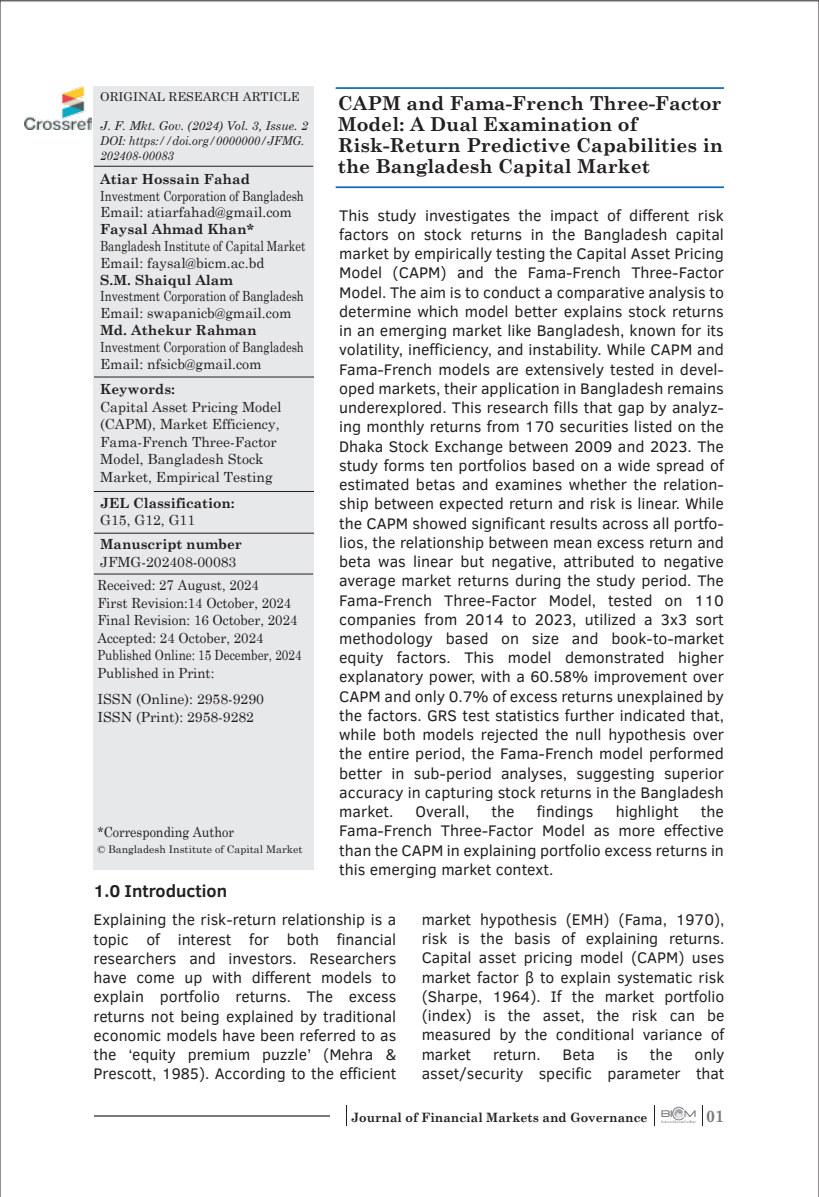
<style>
.page{position:relative;width:819px;height:1197px;background:#fff}
.page>*{position:absolute;margin:0;border:0;box-sizing:border-box;transform-origin:0 0}
.t1{font:700 19.25px/21px "Century Schoolbook";color:#231f20}
.t2{font:700 17.5px "Clear Sans";color:#231f20}
.t3{font:700 16.62px "Century Schoolbook";color:#77797b;scale:.95 1}
.t4{font:15.75px/19.2px "Clear Sans";color:#231f20;text-align:justify}
.t5{font:14px/17.5px "Century Schoolbook";color:#231f20}
.t6{font:14px/16.8px "Century Schoolbook";color:#231f20;scale:.81 1}
.t7{font:14px/17.5px "Century Schoolbook";color:#231f20;scale:.95 1}
.t8{font:700 14px "Century Schoolbook";color:#231f20}
.t9{font:14px/16.8px "Century Schoolbook";color:#231f20;scale:.8 1}
.t10{font:14px "Century Schoolbook";color:#231f20;scale:.9 1}
.t11{font:700 12.95px "Century Schoolbook";letter-spacing:.005em;color:#231f20;scale:.95 1}
.t12{font:italic 12.25px/14.7px "Century Schoolbook";color:#231f20}
.t13{font:12.25px "Century Schoolbook";color:#231f20}
.t14{font:10.5px "Century Schoolbook";color:#231f20}
</style>
<div class="page">
<div style="left:94px;top:86px;width:220px;height:784px;background:#e7e8e9"></div>
<svg style="left:346px;top:1106px;width:1px;height:20px"></svg>
<hr style="left:94px;top:1116px;width:236px;height:1px;background:#77797b">
<svg style="left:654px;top:1106px;width:1px;height:20px"></svg>
<svg style="left:661px;top:1106px;width:35px;height:17px"></svg>
<hr style="left:336px;top:87px;width:388px;height:2px;background:#1369b3">
<hr style="left:336px;top:186px;width:388px;height:2px;background:#1369b3">
<hr style="left:94px;top:574px;width:219px;height:1px;background:#231f20">
<hr style="left:94px;top:166px;width:219px;height:1px;background:#231f20">
<hr style="left:94px;top:377px;width:220px;height:1px;background:#231f20">
<hr style="left:94px;top:533px;width:220px;height:1px;background:#231f20">
<hr style="left:94px;top:491px;width:220px;height:1px;background:#231f20">
<img style="left:24px;top:86px;width:67px;height:44px">
<p class="t13" style="left:100px;top:86px;width:201px">ORIGINAL RESEARCH ARTICLE</p>
<p class="t12" style="left:100px;top:118px;width:209px">J. F. Mkt. Gov. (2024) Vol. 3, Issue. 2<br>DOI: https://doi.org/0000000/JFMG.<br>202408-00083</p>
<p class="t8" style="left:100px;top:168px;width:151px">Atiar Hossain Fahad</p>
<p class="t6" style="left:100px;top:186px;width:253px">Investment Corporation of Bangladesh<br>Email: atiarfahad@gmail.com</p>
<p class="t8" style="left:100px;top:218px;width:155px">Faysal Ahmad Khan*</p>
<p class="t9" style="left:100px;top:236px;width:258px">Bangladesh Institute of Capital Market<br>Email: faysal@bicm.ac.bd</p>
<p class="t8" style="left:100px;top:269px;width:134px">S.M. Shaiqul Alam</p>
<p class="t6" style="left:100px;top:287px;width:253px">Investment Corporation of Bangladesh<br>Email: swapanicb@gmail.com</p>
<p class="t8" style="left:100px;top:319px;width:158px">Md. Athekur Rahman</p>
<p class="t6" style="left:100px;top:337px;width:253px">Investment Corporation of Bangladesh<br>Email: nfsicb@gmail.com</p>
<p class="t8" style="left:100px;top:379px;width:76px">Keywords:</p>
<p class="t5" style="left:100px;top:397px;width:183px">Capital Asset Pricing Model (CAPM), Market Efficiency,<br>Fama-French Three-Factor<br>Model, Bangladesh Stock<br>Market, Empirical Testing</p>
<p class="t8" style="left:100px;top:492px;width:136px">JEL Classification:</p>
<p class="t5" style="left:100px;top:510px;width:96px">G15, G12, G11</p>
<p class="t8" style="left:100px;top:533px;width:143px">Manuscript number</p>
<p class="t5" style="left:100px;top:552px;width:138px">JFMG-202408-00083</p>
<p class="t7" style="left:97px;top:575px;width:216px">Received: 27 August, 2024<br>First Revision:14 October, 2024<br>Final Revision: 16 October, 2024<br>Accepted: 24 October, 2024<br>Published Online: 15 December, 2024<br>Published in Print:</p>
<p class="t5" style="left:97px;top:689px;width:168px">ISSN (Online): 2958-9290<br>ISSN (Print): 2958-9282</p>
<p class="t10" style="left:97px;top:820px;width:153px">*Corresponding Author</p>
<p class="t14" style="left:97px;top:840px;width:207px">© Bangladesh Institute of Capital Market</p>
<p class="t1" style="left:338px;top:92px;width:387px">CAPM and Fama-French Three-Factor Model: A Dual Examination of Risk-Return Predictive Capabilities in the Bangladesh Capital Market</p>
<p class="t4" style="left:339px;top:205px;width:386px">This study investigates the impact of different risk factors on stock returns in the Bangladesh capital market by empirically testing the Capital Asset Pricing Model (CAPM) and the Fama-French Three-Factor Model. The aim is to conduct a comparative analysis to determine which model better explains stock returns in an emerging market like Bangladesh, known for its volatility, inefficiency, and instability. While CAPM and Fama-French models are extensively tested in devel&shy;oped markets, their application in Bangladesh remains underexplored. This research fills that gap by analyz&shy;ing monthly returns from 170 securities listed on the Dhaka Stock Exchange between 2009 and 2023. The study forms ten portfolios based on a wide spread of estimated betas and examines whether the relation&shy;ship between expected return and risk is linear. While the CAPM showed significant results across all portfo&shy;lios, the relationship between mean excess return and beta was linear but negative, attributed to negative average market returns during the study period. The Fama-French Three-Factor Model, tested on 110 companies from 2014 to 2023, utilized a 3x3 sort methodology based on size and book-to-market equity factors. This model demonstrated higher explanatory power, with a 60.58% improvement over CAPM and only 0.7% of excess returns unexplained by the factors. GRS test statistics further indicated that, while both models rejected the null hypothesis over the entire period, the Fama-French model performed better in sub-period analyses, suggesting superior accuracy in capturing stock returns in the Bangladesh market.</p>
<p class="t4" style="left:416px;top:802px;width:55px">Overall,</p>
<p class="t4" style="left:492px;top:802px;width:25px">the</p>
<p class="t4" style="left:537px;top:802px;width:58px">findings</p>
<p class="t4" style="left:616px;top:802px;width:65px">highlight</p>
<p class="t4" style="left:339px;top:802px;width:386px;text-indent:362px">the Fama-French Three-Factor Model as more effective than the CAPM in explaining portfolio excess returns in this emerging market context.</p>
<p class="t2" style="left:94px;top:879px;width:135px">1.0 Introduction</p>
<p class="t4" style="left:94px;top:910px;width:304px">Explaining the risk-return relationship is a topic of interest for both financial researchers and investors. Researchers have come up with different models to explain portfolio returns. The excess returns not being explained by traditional economic models have been referred to as the ‘equity premium puzzle’ (Mehra &amp; Prescott, 1985). According to the efficient</p>
<p class="t4" style="left:422px;top:910px;width:304px">market hypothesis (EMH) (Fama, 1970), risk is the basis of explaining returns.<br>Capital asset pricing model (CAPM) uses market factor β to explain systematic risk (Sharpe, 1964). If the market portfolio (index) is the asset, the risk can be measured by the conditional variance of market</p>
<p class="t4" style="left:422px;top:1044px;width:304px;text-align:right">only<br>asset/security specific parameter that</p>
<p class="t4" style="left:493px;top:1044px;width:49px">return.</p>
<p class="t4" style="left:563px;top:1044px;width:34px">Beta</p>
<p class="t4" style="left:617px;top:1044px;width:13px">is</p>
<p class="t4" style="left:650px;top:1044px;width:24px">the</p>
<p class="t11" style="left:351px;top:1107px;width:313px">Journal of Financial Markets and Governance</p>
<p class="t3" style="left:706px;top:1103px;width:21px">01</p>
</div>
